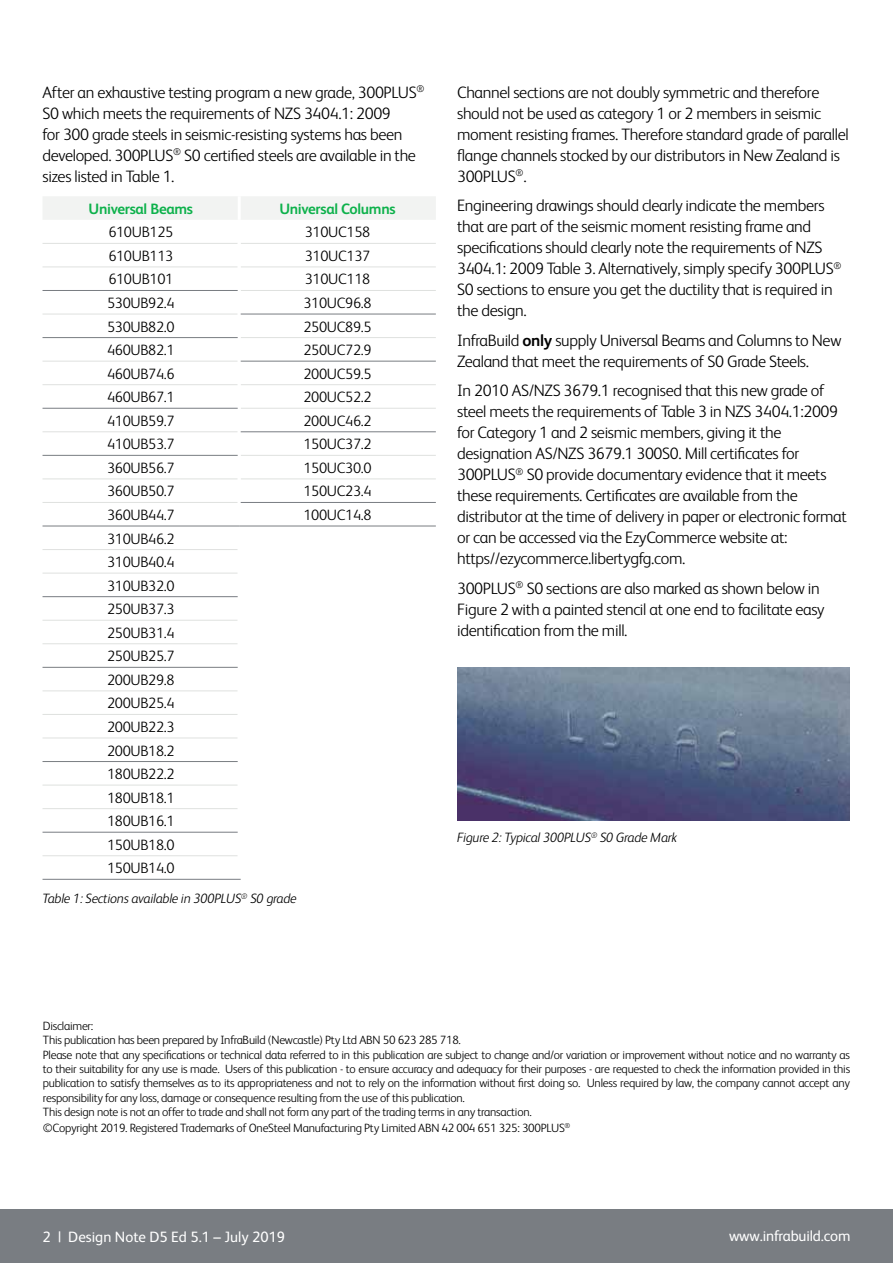
<style>
.page{position:relative;width:893px;height:1263px;background:#fff}
.page>*{position:absolute;margin:0;border:0;box-sizing:border-box;transform-origin:0 0}
.t1{font:300 16.5px/21px "FS Albert";letter-spacing:-.02em;color:#000}
.t2{font:300 15px/23.5px "FS Albert";letter-spacing:-.02em;color:#000;text-align:justify}
.t3{font:15px "FS Albert";color:#fff}
.t4{font:700 15px "FS Albert";letter-spacing:-.02em;color:#0db14b}
.t5{font:italic 300 13.5px "FS Albert";letter-spacing:-.02em;color:#000}
.t6{font:300 12px/14.4px "FS Albert";letter-spacing:-.02em;color:#000}
.s1{font-weight:700}
</style>
<div class="page">
<div style="left:0;top:1210px;width:893px;height:53px;background:#797d82"></div>
<div style="left:43px;top:197px;width:393px;height:23px;background:#f2f3f2"></div>
<hr style="left:43px;top:243px;width:195px;height:1px;background:#dfe1df">
<hr style="left:43px;top:267px;width:195px;height:1px;background:#dfe1df">
<hr style="left:43px;top:314px;width:195px;height:1px;background:#dfe1df">
<hr style="left:43px;top:361px;width:195px;height:1px;background:#dfe1df">
<hr style="left:43px;top:384px;width:195px;height:1px;background:#dfe1df">
<hr style="left:43px;top:431px;width:195px;height:1px;background:#dfe1df">
<hr style="left:43px;top:479px;width:195px;height:1px;background:#dfe1df">
<hr style="left:43px;top:502px;width:195px;height:1px;background:#dfe1df">
<hr style="left:43px;top:549px;width:195px;height:1px;background:#dfe1df">
<hr style="left:43px;top:573px;width:195px;height:1px;background:#dfe1df">
<hr style="left:43px;top:620px;width:195px;height:1px;background:#dfe1df">
<hr style="left:43px;top:643px;width:195px;height:1px;background:#dfe1df">
<hr style="left:43px;top:691px;width:195px;height:1px;background:#dfe1df">
<hr style="left:43px;top:714px;width:195px;height:1px;background:#dfe1df">
<hr style="left:43px;top:738px;width:195px;height:1px;background:#dfe1df">
<hr style="left:43px;top:785px;width:195px;height:1px;background:#dfe1df">
<hr style="left:43px;top:808px;width:195px;height:1px;background:#dfe1df">
<hr style="left:43px;top:855px;width:195px;height:1px;background:#dfe1df">
<hr style="left:241px;top:243px;width:195px;height:1px;background:#dfe1df">
<hr style="left:241px;top:267px;width:195px;height:1px;background:#dfe1df">
<hr style="left:241px;top:290px;width:195px;height:1px;background:#dfe1df">
<hr style="left:241px;top:337px;width:195px;height:1px;background:#dfe1df">
<hr style="left:241px;top:384px;width:195px;height:1px;background:#dfe1df">
<hr style="left:241px;top:408px;width:195px;height:1px;background:#dfe1df">
<hr style="left:241px;top:455px;width:195px;height:1px;background:#dfe1df">
<hr style="left:241px;top:479px;width:195px;height:1px;background:#dfe1df">
<hr style="left:238px;top:196px;width:3px;height:24px;background:#fff">
<hr style="left:239px;top:526px;width:197px;height:1px;background:#797d82">
<hr style="left:241px;top:314px;width:195px;height:1px;background:#797d82">
<hr style="left:241px;top:361px;width:195px;height:1px;background:#797d82">
<hr style="left:241px;top:431px;width:195px;height:1px;background:#797d82">
<hr style="left:241px;top:502px;width:195px;height:1px;background:#797d82">
<hr style="left:43px;top:290px;width:195px;height:1px;background:#797d82">
<hr style="left:43px;top:337px;width:195px;height:1px;background:#797d82">
<hr style="left:43px;top:408px;width:195px;height:1px;background:#797d82">
<hr style="left:43px;top:455px;width:195px;height:1px;background:#797d82">
<hr style="left:43px;top:526px;width:196px;height:1px;background:#797d82">
<hr style="left:43px;top:596px;width:195px;height:1px;background:#797d82">
<hr style="left:43px;top:667px;width:195px;height:1px;background:#797d82">
<hr style="left:43px;top:761px;width:195px;height:1px;background:#797d82">
<hr style="left:43px;top:832px;width:195px;height:1px;background:#797d82">
<hr style="left:43px;top:879px;width:198px;height:1px;background:#797d82">
<img style="left:458px;top:668px;width:392px;height:153px">
<p class="t1" style="left:43px;top:83px;width:383px">After an exhaustive testing program a new grade, 300PLUS<sup>® </sup>S0 which meets the requirements of NZS 3404.1: 2009<br>for 300 grade steels in seismic-resisting systems has been developed. 300PLUS<sup>®</sup> S0 certified steels are available in the sizes listed in Table 1.</p>
<p class="t4" style="left:89px;top:203px;width:106px">Universal Beams</p>
<p class="t4" style="left:279px;top:203px;width:118px">Universal Columns</p>
<p class="t2" style="left:108px;top:222px;width:66px">610UB125</p>
<p class="t2" style="left:305px;top:222px;width:67px">310UC158</p>
<p class="t2" style="left:108px;top:245px;width:66px">610UB113</p>
<p class="t2" style="left:305px;top:245px;width:67px">310UC137</p>
<p class="t2" style="left:108px;top:269px;width:66px">610UB101</p>
<p class="t2" style="left:305px;top:269px;width:67px">310UC118</p>
<p class="t2" style="left:107px;top:292px;width:69px">530UB92.4</p>
<p class="t2" style="left:303px;top:292px;width:70px">310UC96.8</p>
<p class="t2" style="left:107px;top:316px;width:69px">530UB82.0</p>
<p class="t2" style="left:303px;top:316px;width:70px">250UC89.5</p>
<p class="t2" style="left:107px;top:340px;width:69px">460UB82.1</p>
<p class="t2" style="left:303px;top:340px;width:70px">250UC72.9</p>
<p class="t2" style="left:107px;top:363px;width:69px">460UB74.6</p>
<p class="t2" style="left:303px;top:363px;width:70px">200UC59.5</p>
<p class="t2" style="left:107px;top:387px;width:69px">460UB67.1</p>
<p class="t2" style="left:303px;top:387px;width:70px">200UC52.2</p>
<p class="t2" style="left:107px;top:410px;width:69px">410UB59.7</p>
<p class="t2" style="left:303px;top:410px;width:70px">200UC46.2</p>
<p class="t2" style="left:107px;top:434px;width:69px">410UB53.7</p>
<p class="t2" style="left:303px;top:434px;width:70px">150UC37.2</p>
<p class="t2" style="left:107px;top:457px;width:69px">360UB56.7</p>
<p class="t2" style="left:303px;top:457px;width:70px">150UC30.0</p>
<p class="t2" style="left:107px;top:481px;width:69px">360UB50.7</p>
<p class="t2" style="left:303px;top:481px;width:70px">150UC23.4</p>
<p class="t2" style="left:107px;top:504px;width:69px">360UB44.7</p>
<p class="t2" style="left:303px;top:504px;width:70px">100UC14.8</p>
<p class="t2" style="left:107px;top:528px;width:69px">310UB46.2<br>310UB40.4<br>310UB32.0<br>250UB37.3<br>250UB31.4<br>250UB25.7<br>200UB29.8<br>200UB25.4<br>200UB22.3<br>200UB18.2<br>180UB22.2<br>180UB18.1<br>180UB16.1<br>150UB18.0<br>150UB14.0</p>
<p class="t5" style="left:43px;top:893px;width:256px">Table 1: Sections available in 300PLUS<sup>®</sup> S0 grade</p>
<p class="t1" style="left:457px;top:83px;width:393px">Channel sections are not doubly symmetric and therefore should not be used as category 1 or 2 members in seismic moment resisting frames. Therefore standard grade of parallel flange channels stocked by our distributors in New Zealand is 300PLUS<sup>®</sup>.</p>
<p class="t1" style="left:457px;top:197px;width:386px">Engineering drawings should clearly indicate the members that are part of the seismic moment resisting frame and specifications should clearly note the requirements of NZS 3404.1: 2009 Table 3. Alternatively, simply specify 300PLUS<sup>® </sup>S0 sections to ensure you get the ductility that is required in the design.</p>
<p class="t1" style="left:457px;top:331px;width:386px">InfraBuild <span class="s1">only</span> supply Universal Beams and Columns to New<br>Zealand that meet the requirements of S0 Grade Steels.</p>
<p class="t1" style="left:457px;top:382px;width:391px">In 2010 AS/NZS 3679.1 recognised that this new grade of steel meets the requirements of Table 3 in NZS 3404.1:2009 for Category 1 and 2 seismic members, giving it the designation AS/NZS 3679.1 300S0. Mill certificates for 300PLUS<sup>®</sup> S0 provide documentary evidence that it meets these requirements. Certificates are available from the distributor at the time of delivery in paper or electronic format or can be accessed via the EzyCommerce website at: https//ezycommerce.libertygfg.com.</p>
<p class="t1" style="left:457px;top:579px;width:369px">300PLUS<sup>®</sup> S0 sections are also marked as shown below in<br>Figure 2 with a painted stencil at one end to facilitate easy identification from the mill.</p>
<p class="t5" style="left:457px;top:833px;width:222px">Figure 2: Typical 300PLUS<sup>®</sup> S0 Grade Mark</p>
<p class="t6" style="left:43px;top:1020px;width:809px">Disclaimer:<br>This publication has been prepared by InfraBuild (Newcastle) Pty Ltd ABN 50 623 285 718.<br>Please note that any specifications or technical data referred to in this publication are subject to change and/or variation or improvement without notice and no warranty as to their suitability for any use is made. Users of this publication - to ensure accuracy and adequacy for their purposes - are requested to check the information provided in this publication to satisfy themselves as to its appropriateness and not to rely on the information without first doing so. Unless required by law, the company cannot accept any responsibility for any loss, damage or consequence resulting from the use of this publication.<br>This design note is not an offer to trade and shall not form any part of the trading terms in any transaction.</p>
<p class="t6" style="left:43px;top:1122px;width:529px">©Copyright 2019. Registered Trademarks of OneSteel Manufacturing Pty Limited ABN 42 004 651 325: 300PLUS<sup>®</sup></p>
<p class="t3" style="left:43px;top:1231px;width:244px">2 | Design Note D5 Ed 5.1 – July 2019</p>
<p class="t3" style="left:729px;top:1227px;width:123px">www.infrabuild.com</p>
</div>
